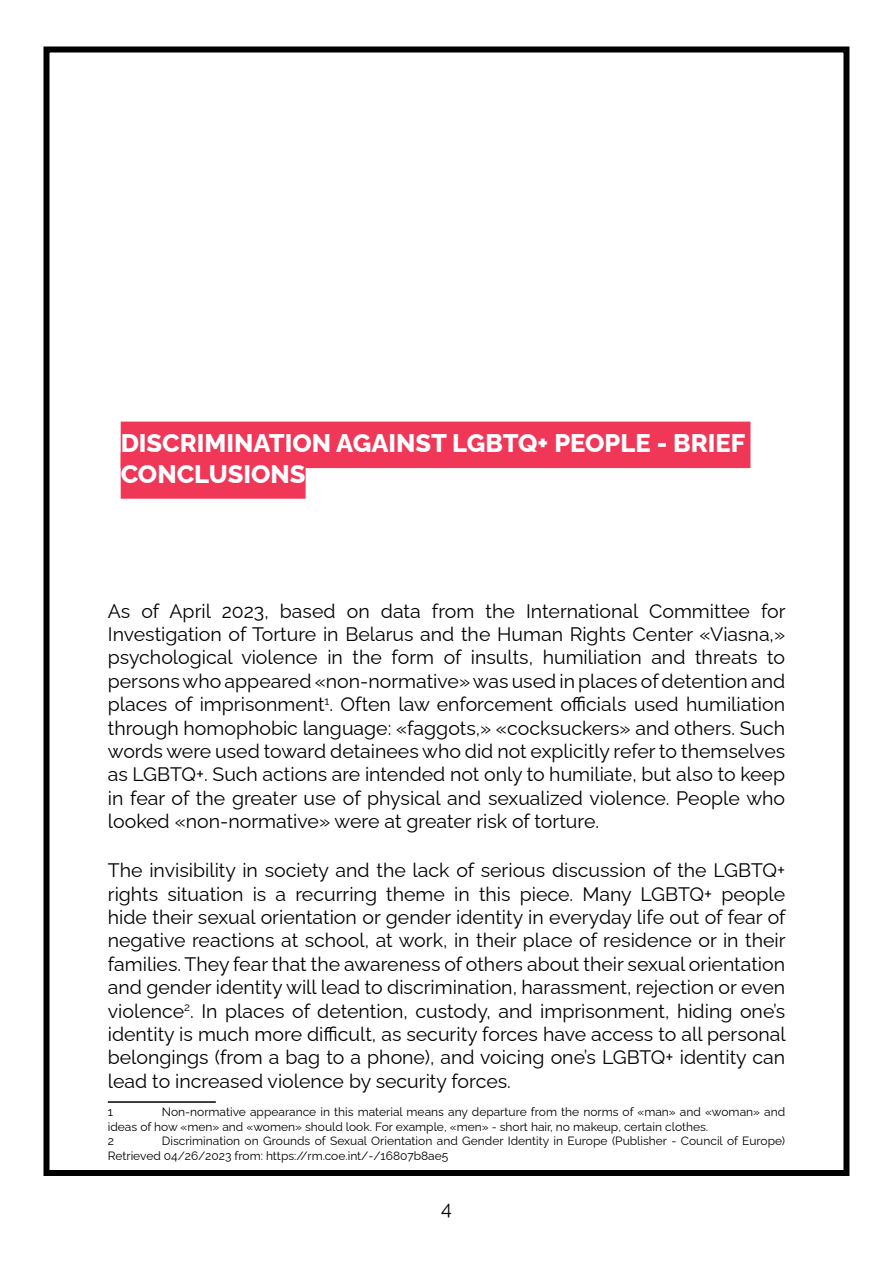
<style>
.page{position:relative;width:893px;height:1263px;background:#fff}
.page>*{position:absolute;margin:0;border:0;box-sizing:border-box;transform-origin:0 0}
.t1{font:800 25.5px/30.6px "Raleway";color:#fff}
.t2{font:19.5px/23.4px "Raleway";color:#000;text-align:justify}
.t3{font:12px/14.4px "Raleway";color:#000}
</style>
<div class="page">
<div style="left:44px;top:46px;width:805px;height:1130px;border:6px solid #000"></div>
<div style="left:121px;top:422px;width:629px;height:46px;background:#f03758"></div>
<div style="left:121px;top:452px;width:185px;height:47px;background:#f03758"></div>
<hr style="left:108px;top:1101px;width:108px;height:2px;background:#000">
<h1 class="t1" style="left:121px;top:425px;width:626px">DISCRIMINATION AGAINST LGBTQ+ PEOPLE - BRIEF<br>CONCLUSIONS</h1>
<p class="t2" style="left:108px;top:597px;width:679px">As of April 2023, based on data from the International Committee for Investigation of Torture in Belarus and the Human Rights Center «Viasna,» psychological violence in the form of insults, humiliation and threats to persons who appeared «non-normative» was used in places of detention and places of imprisonment<sup>1</sup>. Often law enforcement officials used humiliation through homophobic language: «faggots,» «cocksuckers» and others. Such words were used toward detainees who did not explicitly refer to themselves as LGBTQ+. Such actions are intended not only to humiliate, but also to keep in fear of the greater use of physical and sexualized violence. People who looked «non-normative» were at greater risk of torture.</p>
<p class="t2" style="left:108px;top:856px;width:679px">The invisibility in society and the lack of serious discussion of the LGBTQ+ rights situation is a recurring theme in this piece. Many LGBTQ+ people hide their sexual orientation or gender identity in everyday life out of fear of negative reactions at school, at work, in their place of residence or in their families. They fear that the awareness of others about their sexual orientation and gender identity will lead to discrimination, harassment, rejection or even violence<sup>2</sup>. In places of detention, custody, and imprisonment, hiding one’s identity is much more difficult, as security forces have access to all personal belongings (from a bag to a phone), and voicing one’s LGBTQ+ identity can lead to increased violence by security forces.</p>
<p class="t3" style="left:108px;top:1104px;width:7px">1</p>
<p class="t3" style="left:108px;top:1104px;width:679px;text-indent:54px">Non-normative appearance in this material means any departure from the norms of «man» and «woman» and ideas of how «men» and «women» should look. For example, «men» - short hair, no makeup, certain clothes.<br>2</p>
<p class="t3" style="left:108px;top:1132px;width:679px;text-indent:54px">Discrimination on Grounds of Sexual Orientation and Gender Identity in Europe (Publisher - Council of Europe)<br>Retrieved 04/26/2023 from: https://rm.coe.int/-/16807b8ae5</p>
<p class="t2" style="left:441px;top:1194px;width:12px">4</p>
</div>
